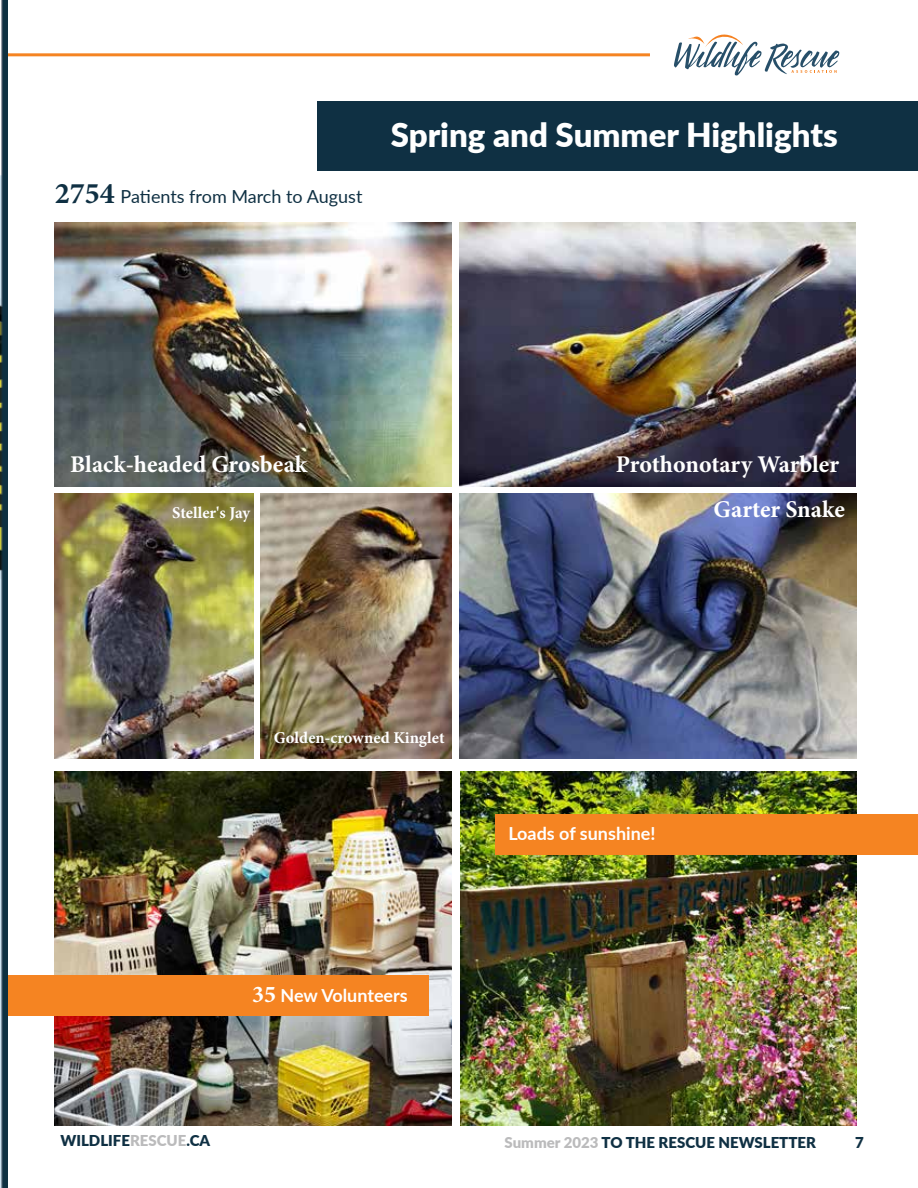
<style>
.page{position:relative;width:918px;height:1188px;background:#fff}
.page>*{position:absolute;margin:0;border:0;box-sizing:border-box;transform-origin:0 0}
.t1{font:900 33px "Lato";color:#fff}
.t2{font:700 24px "Minion Pro";color:#fff}
.t3{font:700 18px "Lato";color:#fff}
.t4{font:18px "Lato";color:#0f3043}
.t5{font:700 16.5px "Minion Pro";color:#fff}
.t6{font:900 15px "Lato";color:#0f3043}
.s1{font-family:"Minion Pro";font-weight:700;font-size:30px}
.s2{font-family:"Minion Pro";font-size:24px}
.s3{color:#bbbbbc}
</style>
<div class="page">
<hr style="left:0;top:53px;width:650px;height:3px;background:#f58422">
<svg style="left:674px;top:35px;width:165px;height:40px"></svg>
<div style="left:317px;top:101px;width:601px;height:69px;background:#0f3043"></div>
<img style="left:460px;top:772px;width:396px;height:353px">
<div style="left:496px;top:814px;width:422px;height:41px;background:#f58422"></div>
<img style="left:55px;top:222px;width:397px;height:265px">
<img style="left:459px;top:222px;width:397px;height:265px">
<img style="left:55px;top:494px;width:198px;height:264px">
<img style="left:260px;top:494px;width:192px;height:264px">
<img style="left:460px;top:494px;width:397px;height:264px">
<img style="left:55px;top:771px;width:397px;height:354px">
<div style="left:0;top:975px;width:429px;height:41px;background:#f58422"></div>
<img style="left:0;top:0;width:7px;height:1188px">
<p class="t4" style="left:55px;top:184px;width:309px"><span class="s1">2754</span> Patients from March to August</p>
<h1 class="t1" style="left:391px;top:110px;width:448px">Spring and Summer Highlights</h1>
<p class="t2" style="left:70px;top:447px;width:239px">Black-headed Grosbeak</p>
<p class="t2" style="left:616px;top:447px;width:225px">Prothonotary Warbler</p>
<p class="t5" style="left:172px;top:501px;width:79px">Steller's Jay</p>
<p class="t2" style="left:714px;top:493px;width:133px">Garter Snake</p>
<p class="t5" style="left:274px;top:726px;width:173px">Golden-crowned Kinglet</p>
<p class="t3" style="left:252px;top:982px;width:157px"><span class="s2">35</span> New Volunteers</p>
<p class="t3" style="left:508px;top:820px;width:149px">Loads of sunshine!</p>
<p class="t6" style="left:60px;top:1129px;width:151px">WILDLIFE<span class="s3">RESCUE</span>.CA</p>
<p class="t6" style="left:505px;top:1131px;width:313px"><span class="s3">Summer 2023</span> TO THE RESCUE NEWSLETTER</p>
<p class="t6" style="left:855px;top:1131px;width:10px">7</p>
</div>
